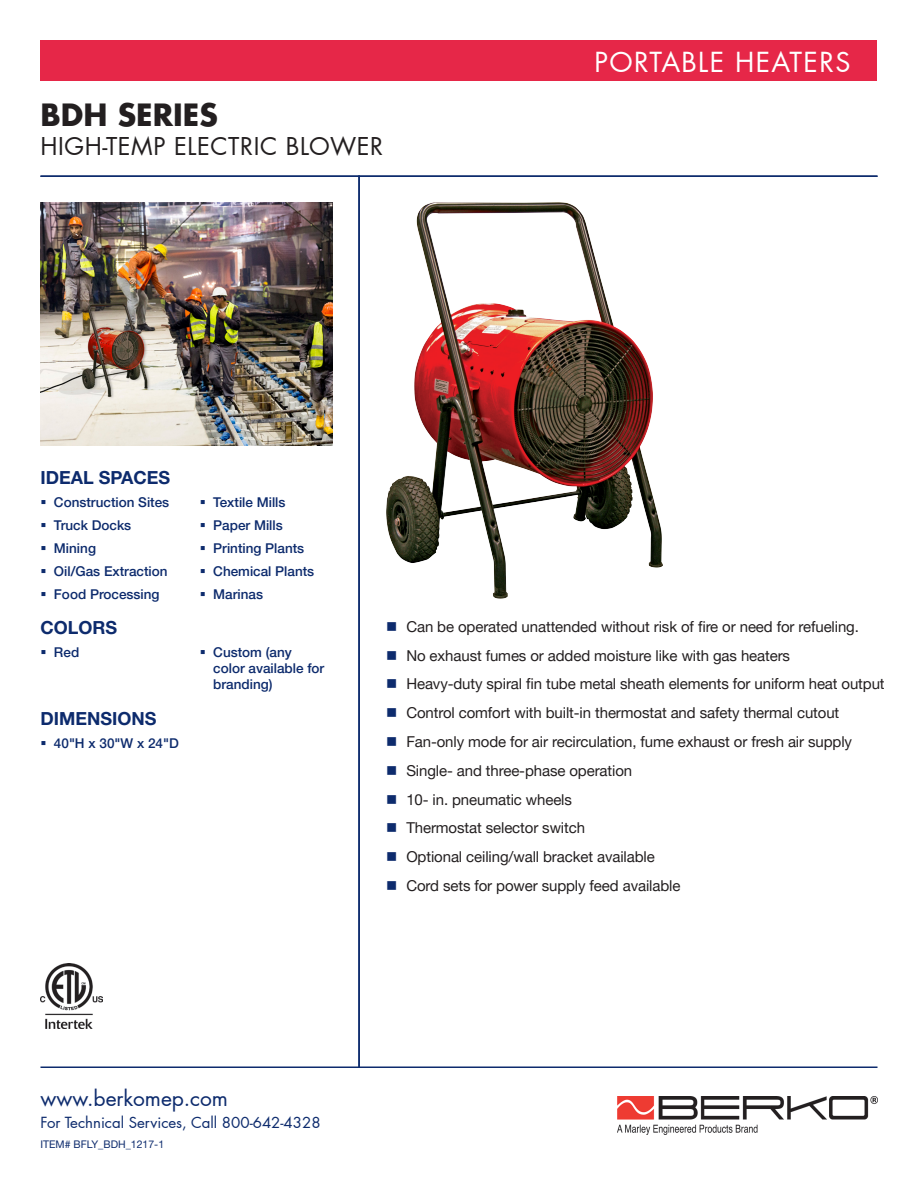
<style>
.page{position:relative;width:918px;height:1188px;background:#fff}
.page>*{position:absolute;margin:0;border:0;box-sizing:border-box;transform-origin:0 0}
.t1{font:700 30px "Futura LT Pro";color:#231f20}
.t2{font:27px "Futura LT Pro";letter-spacing:.05em;color:#fff}
.t3{font:24px "Futura LT Pro";letter-spacing:.025em;color:#231f20}
.t4{font:21px "Futura LT Pro";color:#0d2b6d}
.t5{font:700 18px "Helvetica Neue LT Pro";color:#0d2b6d}
.t6{font:15px "Helvetica Neue LT Pro";letter-spacing:-.005em;color:#231f20}
.t7{font:15px "Futura LT Pro";color:#0d2b6d}
.t8{font:500 13.5px/16.2px "Helvetica Neue LT Pro";color:#0d2b6d}
.t9{font:10.5px "Helvetica Neue LT Pro";color:#0d2b6d}
.s1{color:#0d2b6d}
</style>
<div class="page">
<img style="left:40px;top:202px;width:292px;height:244px">
<hr style="left:40px;top:1066px;width:838px;height:2px;background:#0d2b6d">
<hr style="left:40px;top:176px;width:838px;height:1px;background:#0d2b6d">
<hr style="left:358px;top:176px;width:2px;height:891px;background:#0d2b6d">
<div style="left:40px;top:40px;width:838px;height:41px;background:#e62748"></div>
<img style="left:40px;top:964px;width:62px;height:65px">
<img style="left:386px;top:202px;width:276px;height:396px">
<img style="left:617px;top:1097px;width:261px;height:37px">
<p class="t1" style="left:40px;top:92px;width:179px">BDH SERIES</p>
<p class="t3" style="left:40px;top:130px;width:344px">HIGH-TEMP ELECTRIC BLOWER</p>
<p class="t5" style="left:40px;top:466px;width:131px">IDEAL SPACES</p>
<p class="t8" style="left:40px;top:494px;width:130px">▪ Construction Sites</p>
<p class="t8" style="left:40px;top:517px;width:92px">▪ Truck Docks</p>
<p class="t8" style="left:40px;top:540px;width:57px">▪ Mining</p>
<p class="t8" style="left:40px;top:563px;width:129px">▪ Oil/Gas Extraction</p>
<p class="t8" style="left:40px;top:586px;width:121px">▪ Food Processing</p>
<p class="t8" style="left:200px;top:494px;width:87px">▪ Textile Mills</p>
<p class="t8" style="left:200px;top:517px;width:85px">▪ Paper Mills</p>
<p class="t8" style="left:200px;top:540px;width:106px">▪ Printing Plants</p>
<p class="t8" style="left:200px;top:563px;width:116px">▪ Chemical Plants</p>
<p class="t8" style="left:200px;top:586px;width:65px">▪ Marinas</p>
<p class="t2" style="left:594px;top:43px;width:258px">PORTABLE HEATERS</p>
<p class="t5" style="left:40px;top:616px;width:78px">COLORS</p>
<p class="t8" style="left:40px;top:644px;width:40px">▪ Red</p>
<p class="t8" style="left:213px;top:644px;width:113px;text-indent:-14px">▪ Custom (any color available for branding)</p>
<p class="t5" style="left:40px;top:708px;width:117px">DIMENSIONS</p>
<p class="t8" style="left:40px;top:735px;width:140px">▪ 40"H x 30"W x 24"D</p>
<p class="t6" style="left:386px;top:617px;width:474px"><span class="s1">■</span> Can be operated unattended without risk of fire or need for refueling.</p>
<p class="t6" style="left:386px;top:646px;width:405px"><span class="s1">■</span> No exhaust fumes or added moisture like with gas heaters</p>
<p class="t6" style="left:386px;top:675px;width:500px"><span class="s1">■</span> Heavy-duty spiral fin tube metal sheath elements for uniform heat output</p>
<p class="t6" style="left:386px;top:704px;width:455px"><span class="s1">■</span> Control comfort with built-in thermostat and safety thermal cutout</p>
<p class="t6" style="left:386px;top:732px;width:467px"><span class="s1">■</span> Fan-only mode for air recirculation, fume exhaust or fresh air supply</p>
<p class="t6" style="left:386px;top:761px;width:248px"><span class="s1">■</span> Single- and three-phase operation</p>
<p class="t6" style="left:386px;top:790px;width:187px"><span class="s1">■</span> 10- in. pneumatic wheels</p>
<p class="t6" style="left:386px;top:819px;width:201px"><span class="s1">■</span> Thermostat selector switch</p>
<p class="t6" style="left:386px;top:848px;width:270px"><span class="s1">■</span> Optional ceiling/wall bracket available</p>
<p class="t6" style="left:386px;top:876px;width:296px"><span class="s1">■</span> Cord sets for power supply feed available</p>
<p class="t4" style="left:40px;top:1083px;width:189px">www.berkomep.com</p>
<p class="t7" style="left:40px;top:1112px;width:282px">For Technical Services, Call 800-642-4328</p>
<p class="t9" style="left:40px;top:1137px;width:125px">ITEM# BFLY_BDH_1217-1</p>
</div>
